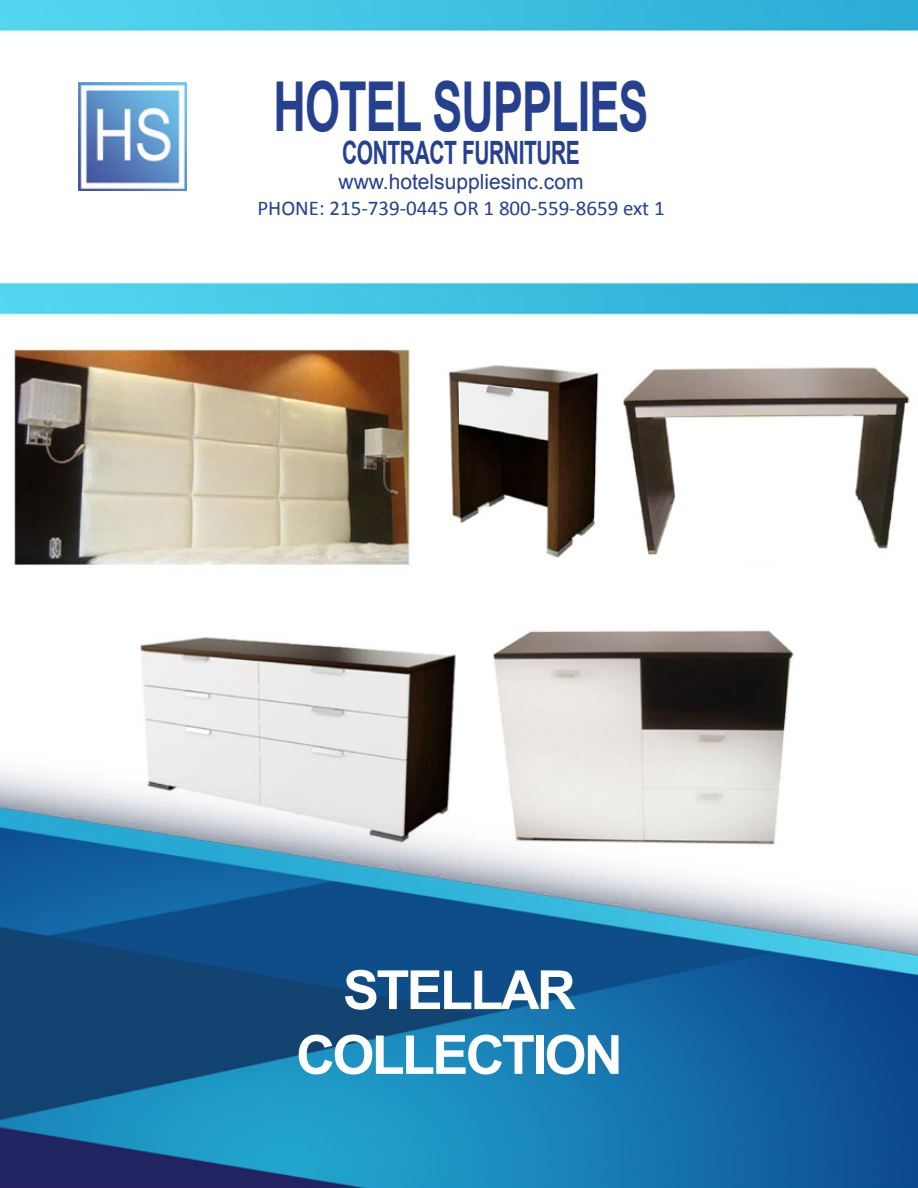
<style>
.page{position:relative;width:918px;height:1188px;background:#fff}
.page>*{position:absolute;margin:0;border:0;box-sizing:border-box;transform-origin:0 0}
.t1{font:700 68.85px "Arial";letter-spacing:-.02em;color:#25408f;scale:.65 1}
.t2{font:700 54px/64.8px "Arial";letter-spacing:-.05em;color:#fff;text-align:center}
.t3{font:700 32.1px "Arial";letter-spacing:-.02em;color:#25408f;scale:.65 1}
.t4{font:21px "Calibri";color:#25408f}
.t5{font:21px "Arial";color:#25408f}
</style>
<div class="page">
<img style="left:0;top:0;width:918px;height:1188px">
<img style="left:78px;top:82px;width:108px;height:108px">
<h1 class="t1" style="left:274px;top:61px;width:579px">HOTEL SUPPLIES</h1>
<h3 class="t3" style="left:342px;top:131px;width:367px">CONTRACT FURNITURE</h3>
<p class="t5" style="left:339px;top:168px;width:247px">www.hotelsuppliesinc.com</p>
<p class="t4" style="left:257px;top:195px;width:409px">PHONE: 215-739-0445 OR 1 800-559-8659 ext 1</p>
<h2 class="t2" style="left:296px;top:959px;width:328px">STELLAR<br>COLLECTION</h2>
</div>
